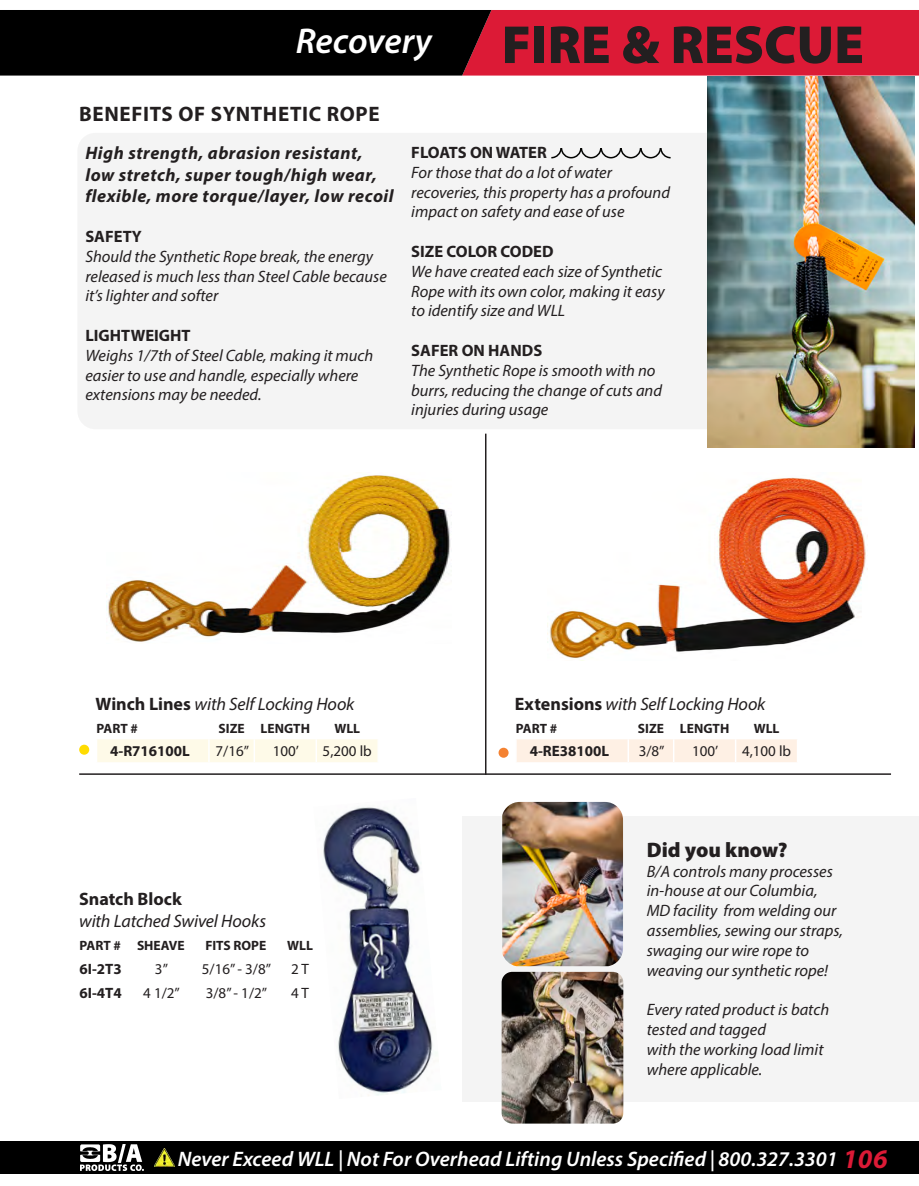
<style>
.page{position:relative;width:919px;height:1186px;background:#fff}
.page>*{position:absolute;margin:0;border:0;box-sizing:border-box;transform-origin:0 0}
.t1{font:900 54px "Myriad Pro";color:#231f20}
.Paragraph_Style_2{font:italic 600 36px "Myriad Pro";letter-spacing:-.005em;color:#fff}
.t2{font:italic 600 21px "Myriad Pro";color:#fff}
.t3{font:700 21px "Myriad Pro";letter-spacing:.03em;color:#231f20}
.t4{font:900 21px "Myriad Pro";color:#231f20}
.t5{font:italic 700 18px/21.6px "Myriad Pro";letter-spacing:.03em;color:#231f20}
.t6{font:italic 18px "Myriad Pro";letter-spacing:-.01em;color:#231f20}
.t7{font:700 18px "Myriad Pro";color:#231f20}
.Part_No{font:italic 16.5px/19.8px "Myriad Pro";color:#231f20}
.t8{font:700 16.5px "Myriad Pro";color:#231f20}
.t9{font:15px "Myriad Pro";color:#231f20}
.t10{font:700 15px "Myriad Pro";color:#231f20}
.t11{font:700 13.5px "Myriad Pro";color:#231f20}
.s1{font-weight:700;font-style:normal}
.s2{font-weight:700;font-size:27px;color:#dc1a36}
</style>
<div class="page">
<div style="left:0;top:1142px;width:918px;height:32px;background:#000"></div>
<img style="left:155px;top:1149px;width:19px;height:18px">
<img style="left:80px;top:1145px;width:63px;height:26px">
<svg style="left:0;top:10px;width:918px;height:66px;background:#6a0e1b"></svg>
<div style="left:462px;top:817px;width:456px;height:285px;background:#f4f4f4"></div>
<hr style="left:485px;top:434px;width:1px;height:341px;background:#231f20">
<hr style="left:79px;top:773px;width:811px;height:2px;background:#231f20">
<img style="left:108px;top:475px;width:343px;height:167px">
<div style="left:97px;top:739px;width:280px;height:23px;background:#fefae8"></div>
<hr style="left:208px;top:739px;width:2px;height:23px;background:#fff">
<hr style="left:253px;top:739px;width:2px;height:23px;background:#fff">
<hr style="left:315px;top:739px;width:2px;height:23px;background:#fff">
<div style="left:79px;top:745px;width:10px;height:10px;background:#ffdc01;border-radius:50%"></div>
<img style="left:547px;top:477px;width:319px;height:181px">
<div style="left:516px;top:739px;width:280px;height:23px;background:#fef0e4"></div>
<hr style="left:627px;top:739px;width:2px;height:23px;background:#fff">
<hr style="left:672px;top:739px;width:2px;height:23px;background:#fff">
<hr style="left:734px;top:739px;width:2px;height:23px;background:#fff">
<div style="left:498px;top:748px;width:10px;height:10px;background:#f48232;border-radius:50%"></div>
<img style="left:323px;top:807px;width:110px;height:289px">
<img style="left:502px;top:802px;width:121px;height:164px">
<div style="left:77px;top:133px;width:810px;height:296px;background:#f4f4f4;border-radius:18px"></div>
<svg style="left:551px;top:148px;width:120px;height:11px"></svg>
<img style="left:707px;top:76px;width:207px;height:371px">
<img style="left:501px;top:972px;width:122px;height:152px">
<p class="Paragraph_Style_2" style="left:296px;top:18px;width:138px">Recovery</p>
<p class="t3" style="left:79px;top:100px;width:302px">BENEFITS OF SYNTHETIC ROPE</p>
<h1 class="t1" style="left:501px;top:9px;width:364px">FIRE &amp; RESCUE</h1>
<p class="t5" style="left:85px;top:142px;width:310px">High strength, abrasion resistant, low stretch, super tough/high wear, flexible, more torque/layer, low recoil</p>
<p class="t8" style="left:85px;top:226px;width:58px">SAFETY</p>
<p class="Part_No" style="left:85px;top:246px;width:303px">Should the Synthetic Rope break, the energy released is much less than Steel Cable because it’s lighter and softer</p>
<p class="t8" style="left:85px;top:325px;width:107px">LIGHTWEIGHT</p>
<p class="Part_No" style="left:85px;top:345px;width:289px">Weighs 1/7th of Steel Cable, making it much easier to use and handle, especially where extensions may be needed.</p>
<p class="t8" style="left:411px;top:142px;width:137px">FLOATS ON WATER</p>
<p class="Part_No" style="left:411px;top:162px;width:260px">For those that do a lot of water recoveries, this property has a profound impact on safety and ease of use</p>
<p class="t8" style="left:411px;top:241px;width:144px">SIZE COLOR CODED</p>
<p class="Part_No" style="left:411px;top:261px;width:255px">We have created each size of Synthetic<br>Rope with its own color, making it easy to identify size and WLL</p>
<p class="t8" style="left:411px;top:340px;width:132px">SAFER ON HANDS</p>
<p class="Part_No" style="left:411px;top:360px;width:252px">The Synthetic Rope is smooth with no burrs, reducing the change of cuts and injuries during usage</p>
<p class="t6" style="left:95px;top:693px;width:260px"><span class="s1">Winch Lines</span> with Self Locking Hook</p>
<p class="t11" style="left:96px;top:720px;width:43px">PART #</p>
<p class="t11" style="left:218px;top:720px;width:28px">SIZE</p>
<p class="t11" style="left:260px;top:720px;width:51px">LENGTH</p>
<p class="t11" style="left:334px;top:720px;width:27px">WLL</p>
<p class="t10" style="left:110px;top:741px;width:81px">4-R716100L</p>
<p class="t9" style="left:215px;top:742px;width:35px">7/16”</p>
<p class="t9" style="left:273px;top:742px;width:28px">100’</p>
<p class="t9" style="left:322px;top:742px;width:51px">5,200 lb</p>
<p class="t7" style="left:79px;top:887px;width:104px">Snatch Block</p>
<p class="t6" style="left:79px;top:910px;width:188px">with Latched Swivel Hooks</p>
<p class="t11" style="left:79px;top:937px;width:43px">PART #</p>
<p class="t11" style="left:137px;top:937px;width:49px">SHEAVE</p>
<p class="t11" style="left:205px;top:937px;width:62px">FITS ROPE</p>
<p class="t11" style="left:287px;top:937px;width:27px">WLL</p>
<p class="t10" style="left:79px;top:959px;width:44px">6I-2T3</p>
<p class="t9" style="left:155px;top:959px;width:15px">3”</p>
<p class="t9" style="left:202px;top:959px;width:71px">5/16” - 3/8”</p>
<p class="t9" style="left:291px;top:959px;width:19px">2 T</p>
<p class="t10" style="left:79px;top:983px;width:44px">6I-4T4</p>
<p class="t9" style="left:143px;top:984px;width:38px">4 1/2”</p>
<p class="t9" style="left:206px;top:984px;width:63px">3/8” - 1/2”</p>
<p class="t9" style="left:291px;top:984px;width:19px">4 T</p>
<p class="t6" style="left:514px;top:693px;width:252px"><span class="s1">Extensions</span> with Self Locking Hook</p>
<p class="t11" style="left:516px;top:720px;width:43px">PART #</p>
<p class="t11" style="left:637px;top:720px;width:28px">SIZE</p>
<p class="t11" style="left:679px;top:720px;width:51px">LENGTH</p>
<p class="t11" style="left:753px;top:720px;width:27px">WLL</p>
<p class="t10" style="left:529px;top:741px;width:81px">4-RE38100L</p>
<p class="t9" style="left:638px;top:742px;width:27px">3/8”</p>
<p class="t9" style="left:692px;top:742px;width:28px">100’</p>
<p class="t9" style="left:741px;top:742px;width:51px">4,100 lb</p>
<p class="t4" style="left:646px;top:836px;width:142px">Did you know?</p>
<p class="Part_No" style="left:646px;top:861px;width:198px">B/A controls many processes in-house at our Columbia,<br>MD facility from welding our assemblies, sewing our straps, swaging our wire rope to weaving our synthetic rope!</p>
<p class="Part_No" style="left:646px;top:999px;width:184px">Every rated product is batch tested and tagged</p>
<p class="Part_No" style="left:646px;top:1039px;width:178px">with the working load limit where applicable.</p>
<p class="t2" style="left:178px;top:1145px;width:711px">Never Exceed WLL | Not For Overhead Lifting Unless Specified | 800.327.3301 <span class="s2">106</span></p>
</div>
